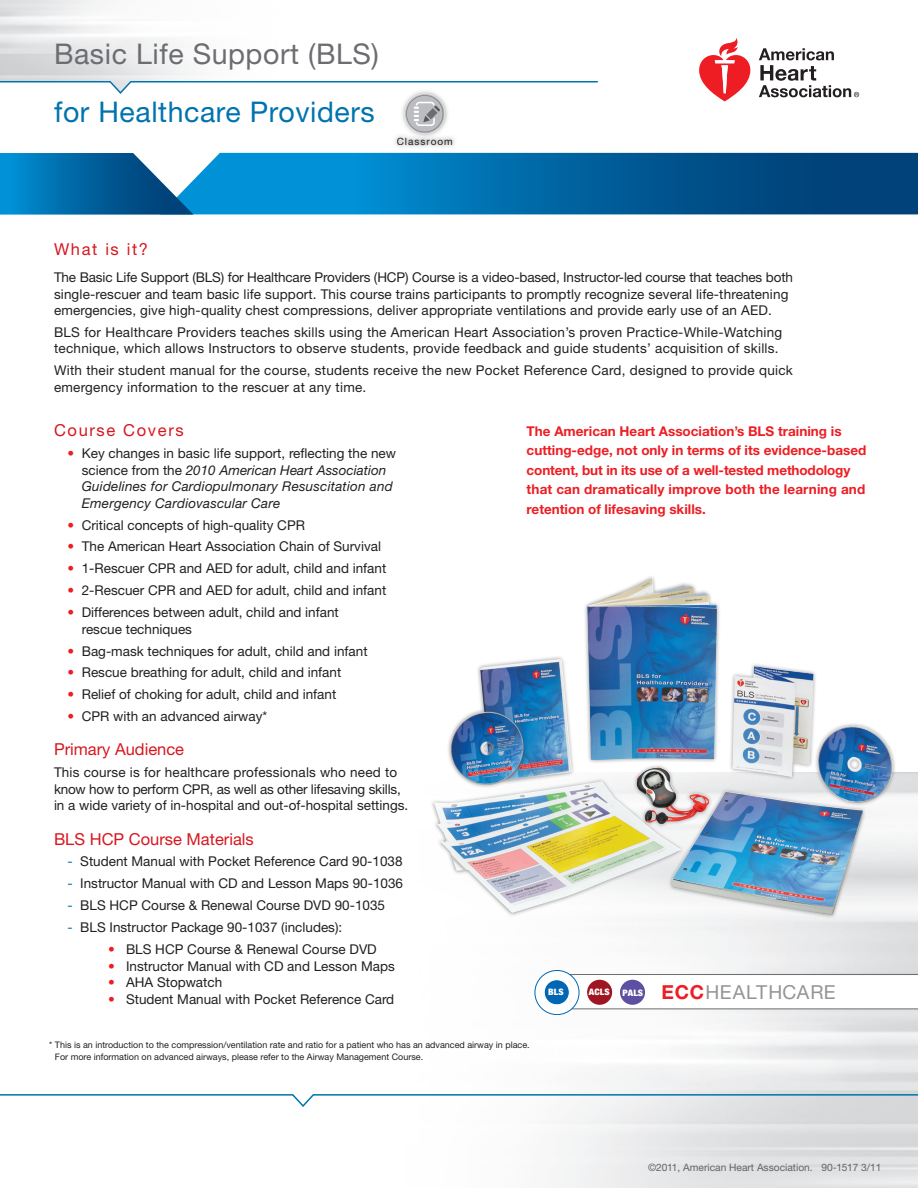
<style>
.page{position:relative;width:918px;height:1188px;background:#fff}
.page>*{position:absolute;margin:0;border:0;box-sizing:border-box;transform-origin:0 0}
.t1{font:28.5px "Helvetica Neue LT Std";letter-spacing:.02em;color:#0073ae}
.t2{font:28.5px "Helvetica Neue LT Std";letter-spacing:.02em;color:#6c6d70}
.t3{font:19.35px "Helvetica Neue LT Std";letter-spacing:.015em;color:#939598}
.t4{font:16.5px "Helvetica Neue LT Std";color:#d7171f}
.t5{font:16.5px "Helvetica Neue LT Std";letter-spacing:.1em;color:#d7171f}
.t6{font:13.5px/16.5px "Helvetica Neue LT Std";color:#231f20}
.t7{font:13.5px/16.5px "Helvetica Neue LT Std";letter-spacing:.02em;color:#231f20}
.t8{font:700 13.5px/19.5px "Helvetica Neue LT Std";color:#ee1d23}
.t9{font:italic 13.5px/16.5px "Helvetica Neue LT Std";letter-spacing:.015em;color:#231f20}
.t10{font:10.2px "Helvetica Neue LT Std";color:#636366}
.t11{font:10.05px "Helvetica Neue LT Std";letter-spacing:.1em;color:#231f20}
.t12{font:9px/12px "Helvetica Neue LT Std";color:#231f20}
.t13{font:900 condensed 8.85px "Helvetica Neue LT Std";letter-spacing:.005em;color:#fff;scale:1.1 1}
.s1{font-style:normal;color:#ee1d23}
.s2{font-style:normal}
.s3{color:#ee1d23}
.s4{color:#0073ae}
.s5{font-weight:700;color:#ee1d23}
</style>
<div class="page">
<svg style="left:220px;top:152px;width:330px;height:1px"></svg>
<img style="left:534px;top:772px;width:384px;height:416px">
<svg style="left:395px;top:134px;width:60px;height:13px"></svg>
<svg style="left:0;top:80px;width:598px;height:54px"></svg>
<svg style="left:194px;top:153px;width:724px;height:61px"></svg>
<svg style="left:0;top:153px;width:194px;height:62px"></svg>
<svg style="left:699px;top:38px;width:51px;height:63px"></svg>
<svg style="left:759px;top:48px;width:100px;height:49px"></svg>
<svg style="left:542px;top:974px;width:376px;height:35px"></svg>
<div style="left:535px;top:970px;width:44px;height:45px;background:#fff;border-radius:50%"></div>
<div style="left:535px;top:970px;width:44px;height:45px;border:1px solid #0166b3;border-radius:50%"></div>
<div style="left:587px;top:980px;width:25px;height:25px;background:#a01522;border-radius:50%"></div>
<div style="left:620px;top:980px;width:25px;height:25px;background:#5d4fa1;border-radius:50%"></div>
<div style="left:544px;top:979px;width:26px;height:26px;background:#0166b3;border:1px solid #fff;border-radius:50%"></div>
<div style="left:430px;top:575px;width:467px;height:343px;background:#6c6d70;opacity:.7"></div>
<img style="left:450px;top:578px;width:444px;height:246px">
<svg style="left:0;top:1093px;width:918px;height:15px"></svg>
<h1 class="t2" style="left:54px;top:37px;width:327px">Basic Life Support (BLS)</h1>
<h1 class="t1" style="left:54px;top:95px;width:322px">for Healthcare Providers</h1>
<p class="t11" style="left:397px;top:135px;width:58px">Classroom</p>
<p class="t4" style="left:54px;top:239px;width:96px">What is it?</p>
<p class="t6" style="left:54px;top:269px;width:740px">The Basic Life Support (BLS) for Healthcare Providers (HCP) Course is a video-based, Instructor-led course that teaches both single-rescuer and team basic life support. This course trains participants to promptly recognize several life-threatening emergencies, give high-quality chest compressions, deliver appropriate ventilations and provide early use of an AED.</p>
<p class="t7" style="left:54px;top:324px;width:730px">BLS for Healthcare Providers teaches skills using the American Heart Association’s proven Practice-While-Watching technique, which allows Instructors to observe students, provide feedback and guide students’ acquisition of skills.</p>
<p class="t7" style="left:54px;top:362px;width:740px">With their student manual for the course, students receive the new Pocket Reference Card, designed to provide quick emergency information to the rescuer at any time.</p>
<p class="t5" style="left:54px;top:421px;width:131px">Course Covers</p>
<p class="t9" style="left:82px;top:445px;width:316px;text-indent:-14px"><span class="s1">•</span> <span class="s2">Key changes in basic life support, reflecting the new science from the</span> 2010 American Heart Association Guidelines for Cardiopulmonary Resuscitation and Emergency Cardiovascular Care</p>
<p class="t6" style="left:68px;top:516px;width:239px"><span class="s3">•</span> Critical concepts of high-quality CPR</p>
<p class="t6" style="left:68px;top:538px;width:315px"><span class="s3">•</span> The American Heart Association Chain of Survival</p>
<p class="t6" style="left:68px;top:560px;width:320px"><span class="s3">•</span> 1-Rescuer CPR and AED for adult, child and infant</p>
<p class="t6" style="left:68px;top:582px;width:320px"><span class="s3">•</span> 2-Rescuer CPR and AED for adult, child and infant</p>
<p class="t6" style="left:82px;top:604px;width:259px;text-indent:-14px"><span class="s3">•</span> Differences between adult, child and infant rescue techniques</p>
<p class="t6" style="left:68px;top:642px;width:302px"><span class="s3">•</span> Bag-mask techniques for adult, child and infant</p>
<p class="t6" style="left:68px;top:664px;width:275px"><span class="s3">•</span> Rescue breathing for adult, child and infant</p>
<p class="t6" style="left:68px;top:686px;width:270px"><span class="s3">•</span> Relief of choking for adult, child and infant</p>
<p class="t6" style="left:68px;top:708px;width:201px"><span class="s3">•</span> CPR with an advanced airway*</p>
<p class="t4" style="left:54px;top:740px;width:132px">Primary Audience</p>
<p class="t6" style="left:54px;top:764px;width:356px">This course is for healthcare professionals who need to know how to perform CPR, as well as other lifesaving skills, in a wide variety of in-hospital and out-of-hospital settings.</p>
<p class="t4" style="left:54px;top:829px;width:201px">BLS HCP Course Materials</p>
<p class="t6" style="left:68px;top:853px;width:337px"><span class="s4">-</span> Student Manual with Pocket Reference Card 90-1038</p>
<p class="t6" style="left:68px;top:875px;width:337px"><span class="s4">-</span> Instructor Manual with CD and Lesson Maps 90-1036</p>
<p class="t6" style="left:68px;top:897px;width:319px"><span class="s4">-</span> BLS HCP Course &amp; Renewal Course DVD 90-1035</p>
<p class="t6" style="left:68px;top:919px;width:276px"><span class="s4">-</span> BLS Instructor Package 90-1037 (includes):</p>
<p class="t6" style="left:108px;top:941px;width:270px"><span class="s3">•</span> BLS HCP Course &amp; Renewal Course DVD</p>
<p class="t6" style="left:108px;top:957px;width:288px"><span class="s3">•</span> Instructor Manual with CD and Lesson Maps</p>
<p class="t6" style="left:108px;top:974px;width:116px"><span class="s3">•</span> AHA Stopwatch</p>
<p class="t6" style="left:108px;top:990px;width:288px"><span class="s3">•</span> Student Manual with Pocket Reference Card</p>
<p class="t8" style="left:527px;top:421px;width:341px">The American Heart Association’s BLS training is cutting-edge, not only in terms of its evidence-based content, but in its use of a well-tested methodology that can dramatically improve both the learning and retention of lifesaving skills.</p>
<p class="t13" style="left:548px;top:987px;width:16px">BLS</p>
<p class="t13" style="left:589px;top:986px;width:20px">ACLS</p>
<h2 class="t3" style="left:623px;top:981px;width:215px"><sup>PALS</sup> <span class="s5">ECC</span>HEALTHCARE</h2>
<p class="t12" style="left:55px;top:1039px;width:476px;text-indent:-6px">* This is an introduction to the compression/ventilation rate and ratio for a patient who has an advanced airway in place.<br>For more information on advanced airways, please refer to the Airway Management Course.</p>
<p class="t10" style="left:648px;top:1161px;width:235px">©2011, American Heart Association. 90-1517 3/11</p>
</div>
